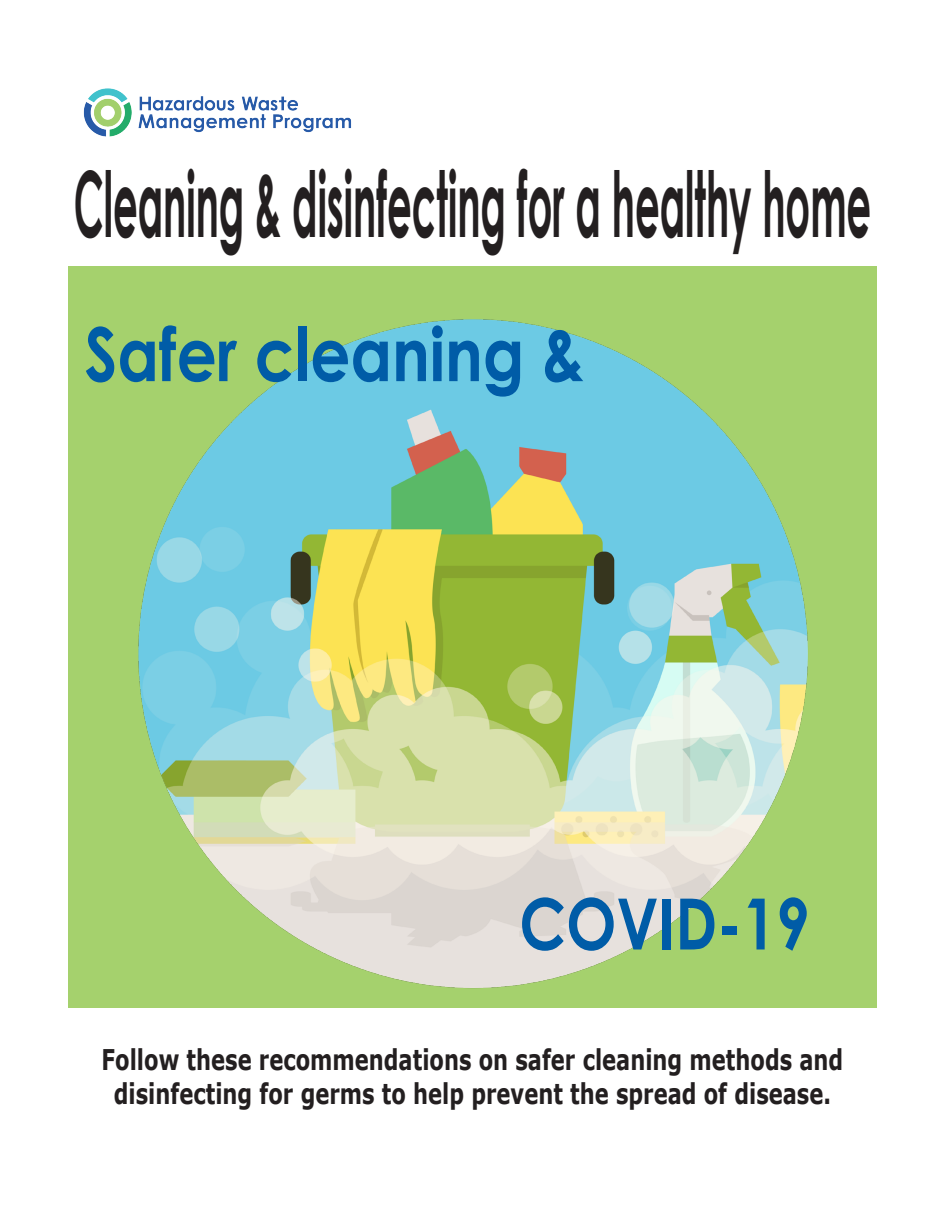
<style>
.page{position:relative;width:945px;height:1215px;background:#fff}
.page>*{position:absolute;margin:0;border:0;box-sizing:border-box;transform-origin:0 0}
.t1{font:700 91.2px "Century Gothic";color:#231f20;scale:.42 1}
.t2{font:700 74.4px "Century Gothic";color:#005ca7;scale:.85 1}
.t3{font:700 70.8px "Century Gothic";color:#005ca7;scale:.85 1}
.t4{font:700 28.5px/34.2px "Verdana";color:#231f20;text-align:center;scale:.74 1}
</style>
<div class="page">
<div style="left:68px;top:266px;width:809px;height:742px;background:#a5d16d"></div>
<img style="left:138px;top:319px;width:670px;height:670px">
<img style="left:83px;top:88px;width:269px;height:49px">
<p class="t1" style="left:74px;top:135px;width:1901px">Cleaning &amp; disinfecting for a healthy home</p>
<p class="t2" style="left:85px;top:298px;width:590px">Safer cleaning &amp;</p>
<p class="t3" style="left:519px;top:870px;width:343px">COVID-19</p>
<p class="t4" style="left:102px;top:1042px;width:1004px">Follow these recommendations on safer cleaning methods and disinfecting for germs to help prevent the spread of disease.</p>
</div>
